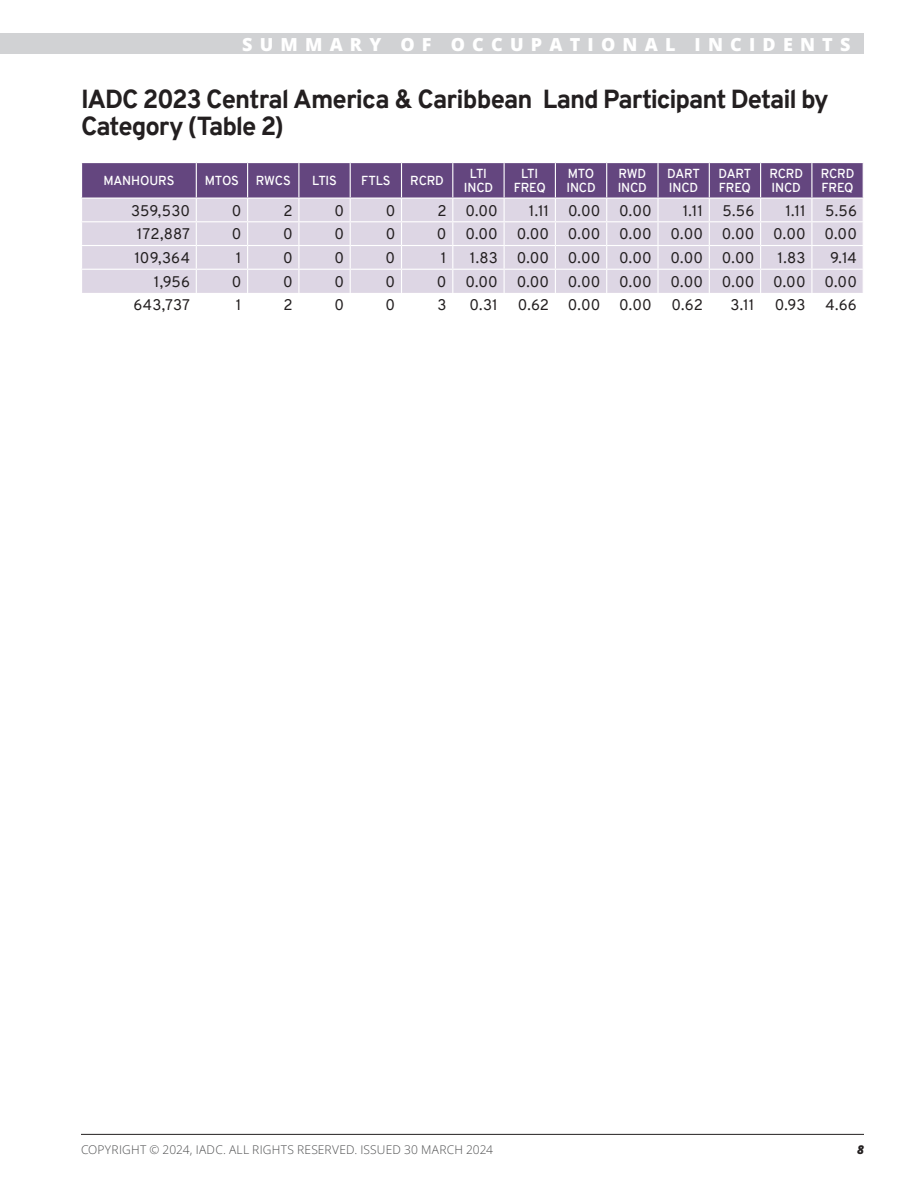
<style>
.page{position:relative;width:918px;height:1188px;background:#fff}
.page>*{position:absolute;margin:0;border:0;box-sizing:border-box;transform-origin:0 0}
.t1{font:800 25.5px/27px "Overpass";letter-spacing:-.04em;color:#231f20}
.t2{font:18px "Open Sans";letter-spacing:.4em;color:#fff}
.t3{font:15px "Overpass";letter-spacing:.01em;color:#231f20}
.t4{font:600 12.75px/13.5px "Overpass";letter-spacing:-.015em;color:#fff}
.t5{font:12px "Open Sans";letter-spacing:.015em;color:#4b4c4d}
.t6{font:italic 12px "Open Sans";color:#231f20}
</style>
<div class="page">
<hr style="left:81px;top:1134px;width:783px;height:1px;background:#231f20">
<div style="left:0;top:34px;width:864px;height:20px;background:#d1d2d4"></div>
<svg style="left:81px;top:163px;width:783px;height:130px;background:#bfb3cb"></svg>
<p class="t2" style="left:242px;top:32px;width:610px">SUMMARY OF OCCUPATIONAL INCIDENTS</p>
<h1 class="t1" style="left:81px;top:86px;width:749px">IADC 2023 Central America &amp; Caribbean Land Participant Detail by<br>Category (Table 2)</h1>
<p class="t4" style="left:103px;top:174px;width:72px">MANHOURS</p>
<p class="t4" style="left:205px;top:174px;width:36px">MTOS</p>
<p class="t4" style="left:256px;top:174px;width:36px">RWCS</p>
<p class="t4" style="left:312px;top:174px;width:26px">LTIS</p>
<p class="t4" style="left:361px;top:174px;width:31px">FTLS</p>
<p class="t4" style="left:410px;top:174px;width:35px">RCRD</p>
<p class="t4" style="left:464px;top:167px;width:31px;text-align:center">LTI<br>INCD</p>
<p class="t4" style="left:514px;top:167px;width:34px;text-align:center">LTI<br>FREQ</p>
<p class="t4" style="left:566px;top:167px;width:31px">MTO<br>INCD</p>
<p class="t4" style="left:618px;top:167px;width:31px">RWD<br>INCD</p>
<p class="t4" style="left:667px;top:167px;width:34px">DART<br>INCD</p>
<p class="t4" style="left:719px;top:167px;width:34px">DART<br>FREQ</p>
<p class="t4" style="left:769px;top:167px;width:35px">RCRD<br>INCD</p>
<p class="t4" style="left:821px;top:167px;width:35px">RCRD<br>FREQ</p>
<p class="t3" style="left:131px;top:200px;width:60px">359,530</p>
<p class="t3" style="left:232px;top:200px;width:11px">0</p>
<p class="t3" style="left:283px;top:200px;width:11px">2</p>
<p class="t3" style="left:334px;top:200px;width:11px">0</p>
<p class="t3" style="left:386px;top:200px;width:11px">0</p>
<p class="t3" style="left:437px;top:200px;width:11px">2</p>
<p class="t3" style="left:465px;top:200px;width:34px">0.00</p>
<p class="t3" style="left:529px;top:200px;width:22px">1.11</p>
<p class="t3" style="left:568px;top:200px;width:34px">0.00</p>
<p class="t3" style="left:619px;top:200px;width:34px">0.00</p>
<p class="t3" style="left:683px;top:200px;width:22px">1.11</p>
<p class="t3" style="left:723px;top:200px;width:33px">5.56</p>
<p class="t3" style="left:785px;top:200px;width:22px">1.11</p>
<p class="t3" style="left:825px;top:200px;width:33px">5.56</p>
<p class="t3" style="left:137px;top:223px;width:55px">172,887</p>
<p class="t3" style="left:232px;top:223px;width:11px">0</p>
<p class="t3" style="left:283px;top:223px;width:11px">0</p>
<p class="t3" style="left:334px;top:223px;width:11px">0</p>
<p class="t3" style="left:386px;top:223px;width:11px">0</p>
<p class="t3" style="left:437px;top:223px;width:11px">0</p>
<p class="t3" style="left:465px;top:223px;width:34px">0.00</p>
<p class="t3" style="left:517px;top:223px;width:34px">0.00</p>
<p class="t3" style="left:568px;top:223px;width:34px">0.00</p>
<p class="t3" style="left:619px;top:223px;width:34px">0.00</p>
<p class="t3" style="left:671px;top:223px;width:34px">0.00</p>
<p class="t3" style="left:722px;top:223px;width:34px">0.00</p>
<p class="t3" style="left:773px;top:223px;width:34px">0.00</p>
<p class="t3" style="left:824px;top:223px;width:34px">0.00</p>
<p class="t3" style="left:134px;top:247px;width:57px">109,364</p>
<p class="t3" style="left:236px;top:247px;width:7px">1</p>
<p class="t3" style="left:283px;top:247px;width:11px">0</p>
<p class="t3" style="left:334px;top:247px;width:11px">0</p>
<p class="t3" style="left:386px;top:247px;width:11px">0</p>
<p class="t3" style="left:441px;top:247px;width:7px">1</p>
<p class="t3" style="left:470px;top:247px;width:29px">1.83</p>
<p class="t3" style="left:517px;top:247px;width:34px">0.00</p>
<p class="t3" style="left:568px;top:247px;width:34px">0.00</p>
<p class="t3" style="left:619px;top:247px;width:34px">0.00</p>
<p class="t3" style="left:671px;top:247px;width:34px">0.00</p>
<p class="t3" style="left:722px;top:247px;width:34px">0.00</p>
<p class="t3" style="left:778px;top:247px;width:29px">1.83</p>
<p class="t3" style="left:830px;top:247px;width:28px">9.14</p>
<p class="t3" style="left:154px;top:271px;width:38px">1,956</p>
<p class="t3" style="left:232px;top:271px;width:11px">0</p>
<p class="t3" style="left:283px;top:271px;width:11px">0</p>
<p class="t3" style="left:334px;top:271px;width:11px">0</p>
<p class="t3" style="left:386px;top:271px;width:11px">0</p>
<p class="t3" style="left:437px;top:271px;width:11px">0</p>
<p class="t3" style="left:465px;top:271px;width:34px">0.00</p>
<p class="t3" style="left:517px;top:271px;width:34px">0.00</p>
<p class="t3" style="left:568px;top:271px;width:34px">0.00</p>
<p class="t3" style="left:619px;top:271px;width:34px">0.00</p>
<p class="t3" style="left:671px;top:271px;width:34px">0.00</p>
<p class="t3" style="left:722px;top:271px;width:34px">0.00</p>
<p class="t3" style="left:773px;top:271px;width:34px">0.00</p>
<p class="t3" style="left:824px;top:271px;width:34px">0.00</p>
<p class="t3" style="left:133px;top:294px;width:58px">643,737</p>
<p class="t3" style="left:236px;top:294px;width:7px">1</p>
<p class="t3" style="left:283px;top:294px;width:11px">2</p>
<p class="t3" style="left:334px;top:294px;width:11px">0</p>
<p class="t3" style="left:386px;top:294px;width:11px">0</p>
<p class="t3" style="left:438px;top:294px;width:11px">3</p>
<p class="t3" style="left:470px;top:294px;width:30px">0.31</p>
<p class="t3" style="left:518px;top:294px;width:33px">0.62</p>
<p class="t3" style="left:568px;top:294px;width:34px">0.00</p>
<p class="t3" style="left:619px;top:294px;width:34px">0.00</p>
<p class="t3" style="left:672px;top:294px;width:33px">0.62</p>
<p class="t3" style="left:730px;top:294px;width:25px">3.11</p>
<p class="t3" style="left:775px;top:294px;width:32px">0.93</p>
<p class="t3" style="left:826px;top:294px;width:33px">4.66</p>
<p class="t5" style="left:81px;top:1142px;width:414px">COPYRIGHT © 2024, IADC. ALL RIGHTS RESERVED. ISSUED 30 MARCH 2024</p>
<p class="t6" style="left:857px;top:1142px;width:8px">8</p>
</div>
